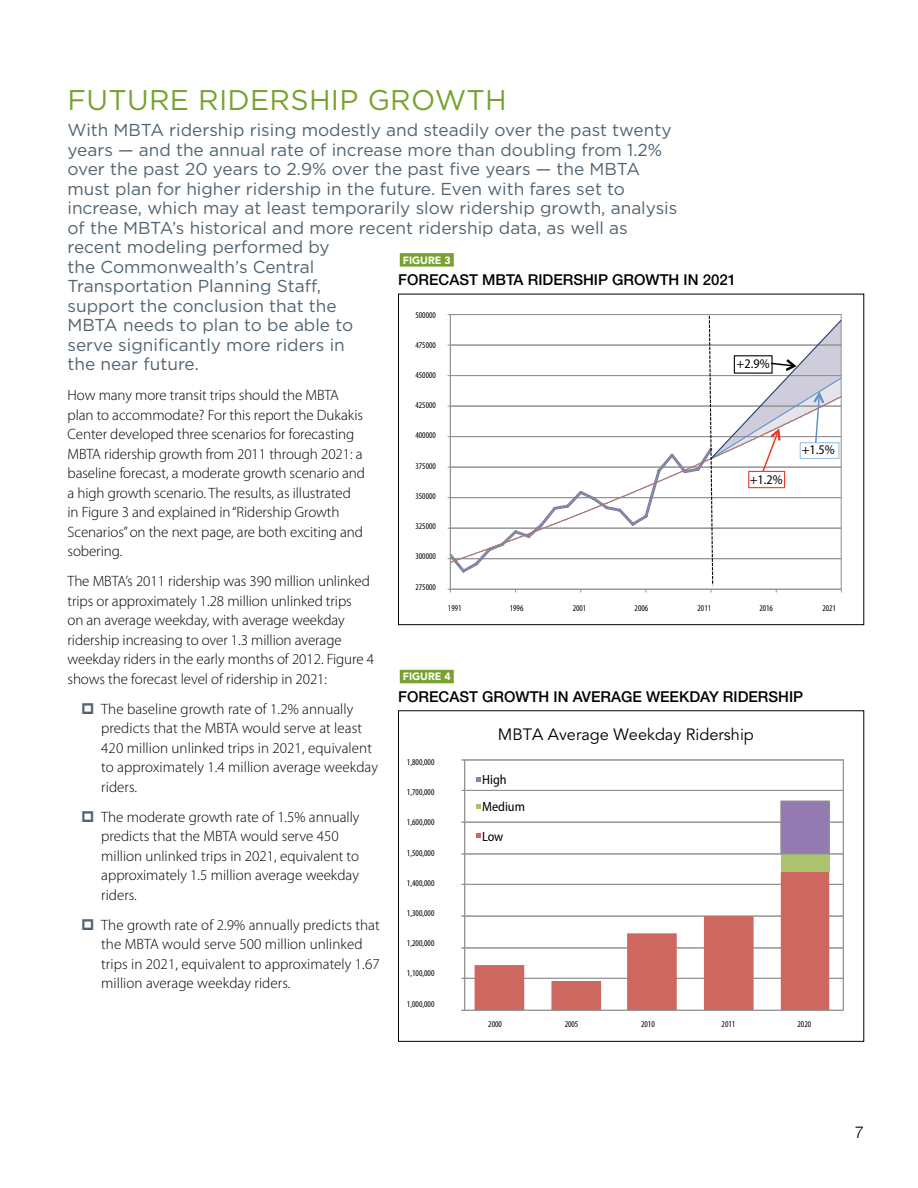
<style>
.page{position:relative;width:918px;height:1188px;background:#fff}
.page>*{position:absolute;margin:0;border:0;box-sizing:border-box;transform-origin:0 0}
.Subhead{font:28.5px "Gotham";letter-spacing:.01em;color:#78a22f}
.Text_First_Paragraph{font:17.25px/19.5px "Gotham";color:#526471}
.t1{font:300 16.5px "Helvetica Neue";color:#000}
.t2{font:16.35px "Avenir LT Std";color:#010101}
.Text{font:300 15px/19.5px "Myriad Pro";letter-spacing:-.005em;color:#000}
.Bullet{font:300 15px/19.5px "Myriad Pro";letter-spacing:.005em;color:#000}
.t3{font:500 15px "Helvetica Neue LT Std";color:#000}
.t4{font:semi-condensed 13.35px/27px "Myriad Pro";color:#000}
.t5{font:semi-condensed 13.2px "Myriad Pro";color:#000}
.Figure_Number{font:900 10.5px "Avenir LT Std";color:#fff}
.t6{font:condensed 8.85px "Myriad Pro";color:#010101}
</style>
<div class="page">
<div style="left:400px;top:670px;width:54px;height:13px;background:#78a22f"></div>
<hr style="left:462px;top:978px;width:381px;height:1px;background:#939292">
<hr style="left:462px;top:948px;width:381px;height:1px;background:#939292">
<hr style="left:462px;top:916px;width:381px;height:1px;background:#939292">
<hr style="left:462px;top:884px;width:381px;height:1px;background:#939292">
<hr style="left:462px;top:854px;width:381px;height:1px;background:#939292">
<hr style="left:462px;top:822px;width:381px;height:1px;background:#939292">
<hr style="left:462px;top:790px;width:381px;height:1px;background:#939292">
<hr style="left:462px;top:760px;width:381px;height:1px;background:#939292">
<svg style="left:475px;top:871px;width:354px;height:139px"></svg>
<div style="left:781px;top:854px;width:48px;height:17px;background:#aac46d"></div>
<div style="left:781px;top:801px;width:48px;height:53px;background:#937bb1"></div>
<div style="left:781px;top:801px;width:48px;height:53px;border:1px solid #939292"></div>
<hr style="left:464px;top:760px;width:1px;height:250px;background:#939292">
<hr style="left:843px;top:759px;width:1px;height:251px;background:#939292">
<hr style="left:461px;top:1010px;width:382px;height:1px;background:#939292">
<svg style="left:476px;top:777px;width:4px;height:4px"></svg>
<svg style="left:476px;top:804px;width:4px;height:4px"></svg>
<svg style="left:476px;top:833px;width:4px;height:5px"></svg>
<div style="left:398px;top:711px;width:466px;height:331px;border:1px solid #000"></div>
<div style="left:400px;top:253px;width:54px;height:14px;background:#78a22f"></div>
<svg style="left:448px;top:314px;width:394px;height:278px"></svg>
<div style="left:398px;top:294px;width:466px;height:331px;border:1px solid #000"></div>
<p class="Subhead" style="left:68px;top:81px;width:441px">FUTURE RIDERSHIP GROWTH</p>
<p class="Text_First_Paragraph" style="left:68px;top:120px;width:611px">With MBTA ridership rising modestly and steadily over the past twenty years — and the annual rate of increase more than doubling from 1.2% over the past 20 years to 2.9% over the past five years — the MBTA must plan for higher ridership in the future. Even with fares set to increase, which may at least temporarily slow ridership growth, analysis of the MBTA’s historical and more recent ridership data, as well as recent modeling performed by<br>the Commonwealth’s Central<br>Transportation Planning Staff,<br>support the conclusion that the<br>MBTA needs to plan to be able to<br>serve significantly more riders in<br>the near future.</p>
<p class="Text" style="left:68px;top:385px;width:299px">How many more transit trips should the MBTA plan to accommodate? For this report the Dukakis Center developed three scenarios for forecasting MBTA ridership growth from 2011 through 2021: a baseline forecast, a moderate growth scenario and a high growth scenario. The results, as illustrated in Figure 3 and explained in “Ridership Growth Scenarios” on the next page, are both exciting and sobering.</p>
<p class="Text" style="left:68px;top:571px;width:308px">The MBTA’s 2011 ridership was 390 million unlinked trips or approximately 1.28 million unlinked trips<br>on an average weekday, with average weekday ridership increasing to over 1.3 million average weekday riders in the early months of 2012. Figure 4 shows the forecast level of ridership in 2021:</p>
<p class="Bullet" style="left:101px;top:699px;width:278px">The baseline growth rate of 1.2% annually predicts that the MBTA would serve at least 420 million unlinked trips in 2021, equivalent to approximately 1.4 million average weekday riders.</p>
<p class="Bullet" style="left:101px;top:807px;width:260px">The moderate growth rate of 1.5% annually predicts that the MBTA would serve 450 million unlinked trips in 2021, equivalent to approximately 1.5 million average weekday riders.</p>
<p class="Bullet" style="left:101px;top:915px;width:280px">The growth rate of 2.9% annually predicts that the MBTA would serve 500 million unlinked trips in 2021, equivalent to approximately 1.67 million average weekday riders.</p>
<p class="Figure_Number" style="left:403px;top:254px;width:50px">FIGURE 3</p>
<p class="t3" style="left:398px;top:271px;width:339px">FORECAST MBTA RIDERSHIP GROWTH IN 2021</p>
<p class="t6" style="left:416px;top:309px;width:22px">500000</p>
<p class="t6" style="left:416px;top:339px;width:22px">475000</p>
<p class="t5" style="left:737px;top:356px;width:35px">+2.9%</p>
<p class="t6" style="left:416px;top:370px;width:22px">450000</p>
<p class="t6" style="left:416px;top:400px;width:22px">425000</p>
<p class="t6" style="left:416px;top:430px;width:22px">400000</p>
<p class="t5" style="left:802px;top:442px;width:35px">+1.5%</p>
<p class="t6" style="left:416px;top:460px;width:22px">375000</p>
<p class="t5" style="left:750px;top:471px;width:35px">+1.2%</p>
<p class="t6" style="left:416px;top:491px;width:22px">350000</p>
<p class="t6" style="left:416px;top:521px;width:22px">325000</p>
<p class="t6" style="left:416px;top:551px;width:22px">300000</p>
<p class="t6" style="left:416px;top:581px;width:22px">275000</p>
<p class="t6" style="left:448px;top:602px;width:15px">1991</p>
<p class="t6" style="left:510px;top:602px;width:15px">1996</p>
<p class="t6" style="left:573px;top:602px;width:15px">2001</p>
<p class="t6" style="left:635px;top:602px;width:15px">2006</p>
<p class="t6" style="left:698px;top:602px;width:15px">2011</p>
<p class="t6" style="left:759px;top:602px;width:15px">2016</p>
<p class="t6" style="left:822px;top:602px;width:15px">2021</p>
<p class="Figure_Number" style="left:403px;top:670px;width:50px">FIGURE 4</p>
<p class="t3" style="left:398px;top:687px;width:407px">FORECAST GROWTH IN AVERAGE WEEKDAY RIDERSHIP</p>
<p class="t2" style="left:498px;top:725px;width:257px">MBTA Average Weekday Ridership</p>
<p class="t4" style="left:482px;top:766px;width:44px">High<br>Medium</p>
<p class="t4" style="left:482px;top:822px;width:23px">Low</p>
<p class="t6" style="left:407px;top:757px;width:29px">1,800,000</p>
<p class="t6" style="left:407px;top:787px;width:29px">1,700,000</p>
<p class="t6" style="left:407px;top:817px;width:29px">1,600,000</p>
<p class="t6" style="left:407px;top:847px;width:29px">1,500,000</p>
<p class="t6" style="left:407px;top:878px;width:29px">1,400,000</p>
<p class="t6" style="left:407px;top:908px;width:29px">1,300,000</p>
<p class="t6" style="left:407px;top:938px;width:29px">1,200,000</p>
<p class="t6" style="left:407px;top:968px;width:29px">1,100,000</p>
<p class="t6" style="left:407px;top:998px;width:29px">1,000,000</p>
<p class="t6" style="left:488px;top:1019px;width:15px">2000</p>
<p class="t6" style="left:565px;top:1019px;width:15px">2005</p>
<p class="t6" style="left:641px;top:1019px;width:15px">2010</p>
<p class="t6" style="left:722px;top:1019px;width:15px">2011</p>
<p class="t6" style="left:798px;top:1019px;width:15px">2020</p>
<p class="t1" style="left:855px;top:1122px;width:11px">7</p>
</div>
